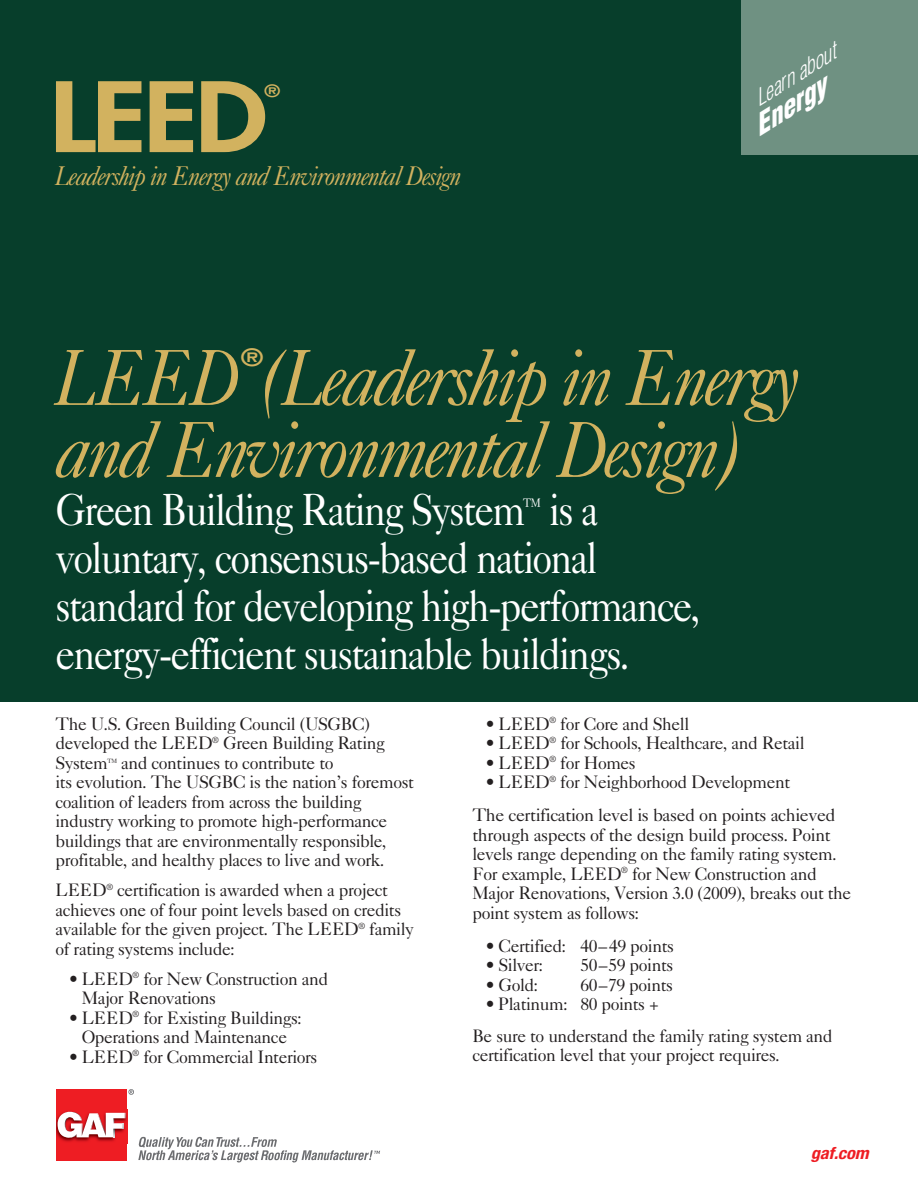
<style>
.page{position:relative;width:918px;height:1188px;background:#fff}
.page>*{position:absolute;margin:0;border:0;box-sizing:border-box;transform-origin:0 0}
.t1{font:800 94.05px "Futura";color:#d2b25f;scale:1.19 1}
.t2{font:italic 79.5px "Caslon Five Forty";letter-spacing:-.045em;color:#d2b25f;scale:.88 1}
.t3{font:45px/48px "Caslon Five Forty";letter-spacing:-.045em;color:#fff;scale:.88 1}
.t4{font:italic 27px "Caslon Five Forty";letter-spacing:-.045em;color:#d2b25f;scale:.88 1}
.t5{font:italic 900 condensed 27px "Helvetica";color:#fff;scale:1.09 1}
.t6{font:800 23.1px "Futura";color:#d2b25f;scale:1.19 1}
.t7{font:italic 300 condensed 21px "Helvetica";color:#fff;scale:1.1 1}
.t8{font:18px/19.5px "Caslon Five Forty";letter-spacing:-.025em;color:#231f20}
.Product_Name{font:italic 700 condensed 16.65px "Helvetica Neue LT Std";letter-spacing:-.01em;color:#ee1d23;scale:1.1 1}
.t9{font:800 16.5px "Futura";color:#d2b25f;scale:1.18 1}
</style>
<div class="page">
<div style="left:0;top:0;width:918px;height:702px;background:#073e2b"></div>
<div style="left:741px;top:0;width:177px;height:155px;background:#6f9182"></div>
<svg style="left:138px;top:1137px;width:242px;height:25px"></svg>
<svg style="left:128px;top:1089px;width:6px;height:6px"></svg>
<div style="left:56px;top:1089px;width:71px;height:72px;background:#ee1d23"></div>
<img style="left:56px;top:1111px;width:71px;height:31px">
<svg style="left:58px;top:1112px;width:68px;height:26px;background:#e5a3a5"></svg>
<p class="t1" style="left:50px;top:55px;width:184px">LEED</p>
<p class="t9" style="left:264px;top:80px;width:15px">®</p>
<p class="t4" style="left:56px;top:159px;width:463px">Leadership in Energy and Environmental Design</p>
<p class="t7" style="left:748px;top:90px;width:86px;rotate:-32deg">Learn about</p>
<p class="t5" style="left:745px;top:114px;width:76px;rotate:-32deg">Energy</p>
<p class="t6" style="left:241px;top:342px;width:20px">®</p>
<p class="t2" style="left:56px;top:330px;width:848px">LEED (Leadership in Energy</p>
<p class="t2" style="left:56px;top:402px;width:779px">and Environmental Design)</p>
<p class="t3" style="left:56px;top:485px;width:735px">Green Building Rating System<sup>™</sup> is a voluntary, consensus-based national standard for developing high-performance, energy-efficient sustainable buildings.</p>
<p class="t8" style="left:486px;top:713px;width:205px">• LEED<sup>®</sup> for Core and Shell</p>
<p class="t8" style="left:486px;top:733px;width:320px">• LEED<sup>®</sup> for Schools, Healthcare, and Retail</p>
<p class="t8" style="left:486px;top:752px;width:151px">• LEED<sup>®</sup> for Homes</p>
<p class="t8" style="left:486px;top:772px;width:306px">• LEED<sup>®</sup> for Neighborhood Development</p>
<p class="t8" style="left:472px;top:805px;width:381px">The certification level is based on points achieved through aspects of the design build process. Point levels range depending on the family rating system.<br>For example, LEED<sup>®</sup> for New Construction and Major Renovations, Version 3.0 (2009), breaks out the point system as follows:</p>
<p class="t8" style="left:486px;top:935px;width:190px">• Certified: 40–49 points</p>
<p class="t8" style="left:486px;top:955px;width:59px">• Silver:</p>
<p class="t8" style="left:580px;top:955px;width:94px">50–59 points</p>
<p class="t8" style="left:486px;top:974px;width:54px">• Gold:</p>
<p class="t8" style="left:580px;top:974px;width:94px">60–79 points</p>
<p class="t8" style="left:486px;top:994px;width:174px">• Platinum: 80 points +</p>
<p class="t8" style="left:472px;top:1025px;width:362px">Be sure to understand the family rating system and certification level that your project requires.</p>
<p class="t8" style="left:56px;top:714px;width:360px">The U.S. Green Building Council (USGBC) developed the LEED<sup>®</sup> Green Building Rating System<sup>™</sup> and continues to contribute to<br>its evolution. The USGBC is the nation’s foremost coalition of leaders from across the building industry working to promote high-performance buildings that are environmentally responsible, profitable, and healthy places to live and work.</p>
<p class="t8" style="left:56px;top:880px;width:360px">LEED<sup>®</sup> certification is awarded when a project achieves one of four point levels based on credits available for the given project. The LEED<sup>®</sup> family of rating systems include:</p>
<p class="t8" style="left:82px;top:969px;width:248px;text-indent:-13px">• LEED<sup>®</sup> for New Construction and<br>Major Renovations</p>
<p class="t8" style="left:69px;top:1008px;width:234px;text-align:center">• LEED<sup>®</sup> for Existing Buildings:<br>Operations and Maintenance</p>
<p class="t8" style="left:69px;top:1047px;width:250px">• LEED<sup>®</sup> for Commercial Interiors</p>
<p class="Product_Name" style="left:811px;top:1143px;width:54px">gaf.com</p>
</div>
